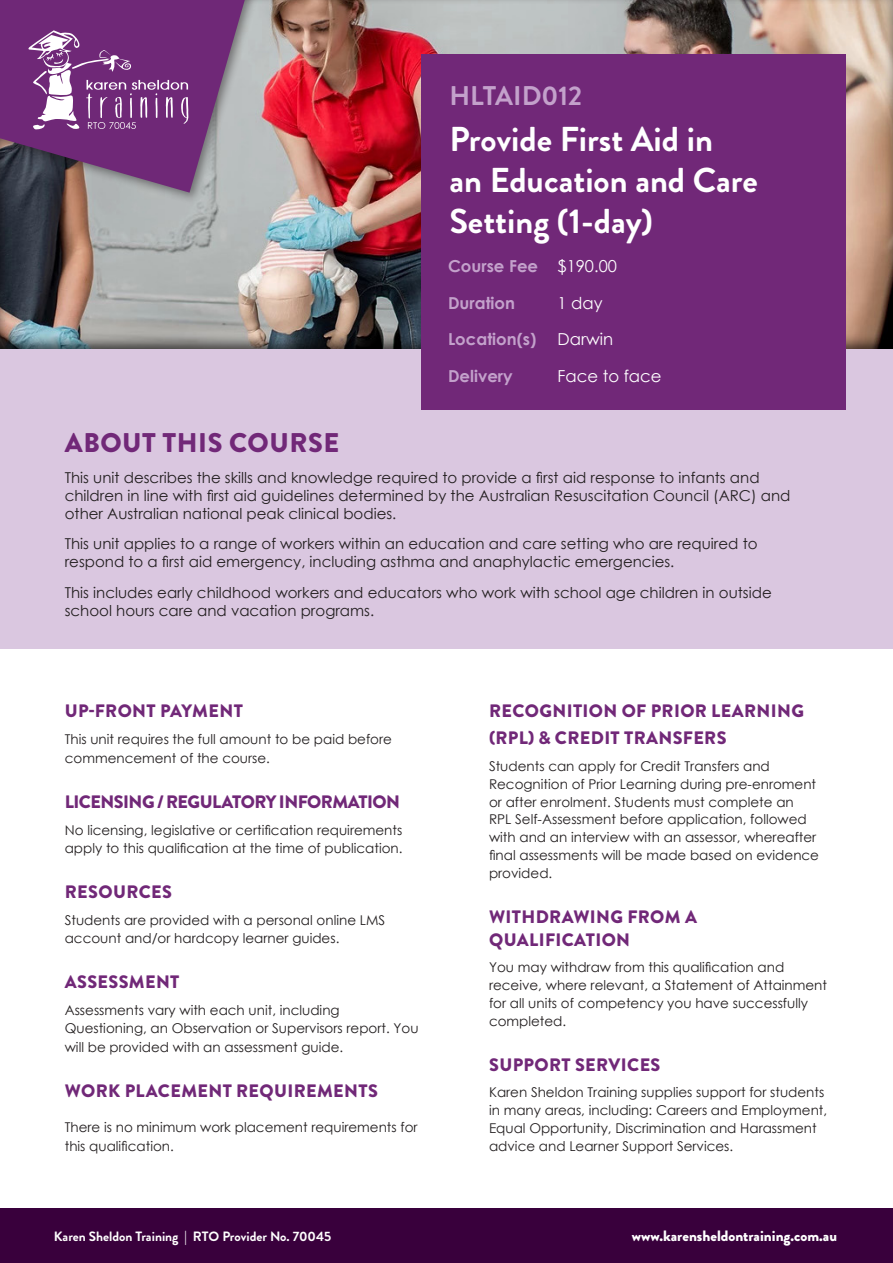
<style>
.page{position:relative;width:893px;height:1263px;background:#fff}
.page>*{position:absolute;margin:0;border:0;box-sizing:border-box;transform-origin:0 0}
.Heading_1{font:700 34.5px/41.4px "Brandon Grotesque";color:#fff}
.Heading_2{font:900 27px "Brandon Grotesque";letter-spacing:.02em;color:#712878}
.t1{font:700 27px "Brandon Grotesque";color:#c3a1cb}
.Terms_Heading{font:900 18px/26.8px "Brandon Grotesque";letter-spacing:.02em;color:#712878}
.Terms_Heading-2{font:900 18px "Brandon Grotesque";letter-spacing:-.03em;color:#712878}
.Terms_Body{font:700 16.5px "Century Gothic";color:#c3a1cb}
.Terms_Body-2{font:16.5px "Century Gothic";color:#fff}
._10pt_Body{font:15px/18px "Century Gothic";color:#231f20}
.t2{font:900 15px "Brandon Grotesque";color:#fff}
.Terms_Body-3{font:13.5px/17.9px "Century Gothic";color:#231f20}
.Terms_Heading-3{font:13.5px/18.3px "Century Gothic";color:#231f20}
.t3{font:700 13.5px "Brandon Grotesque";color:#fff}
.s1{font-weight:400;color:#fff}
</style>
<div class="page">
<div style="left:0;top:1209px;width:893px;height:54px;background:#39003c"></div>
<div style="left:0;top:338px;width:893px;height:310px;background:#dac7e0"></div>
<div style="left:0;top:0;width:893px;height:350px;background:#231f20;opacity:.75"></div>
<div style="left:0;top:0;width:293px;height:204px;background:#231f20;opacity:.5"></div>
<svg style="left:0;top:0;width:282px;height:193px;background:#845a85"></svg>
<svg style="left:29px;top:30px;width:159px;height:99px;background:#8a5090"></svg>
<div style="left:421px;top:54px;width:424px;height:355px;background:#712878"></div>
<p class="t1" style="left:449px;top:77px;width:134px">HLTAID012</p>
<p class="Heading_1" style="left:449px;top:118px;width:310px">Provide First Aid in<br>an Education and Care<br>Setting (1-day)</p>
<p class="Terms_Body" style="left:448px;top:253px;width:170px">Course Fee <span class="s1">$190.00</span></p>
<p class="Terms_Body" style="left:448px;top:290px;width:68px">Duration</p>
<p class="Terms_Body-2" style="left:558px;top:291px;width:47px">1 day</p>
<p class="Terms_Body" style="left:448px;top:327px;width:90px">Location(s)</p>
<p class="Terms_Body-2" style="left:558px;top:328px;width:57px">Darwin</p>
<p class="Terms_Body" style="left:448px;top:364px;width:66px">Delivery</p>
<p class="Terms_Body-2" style="left:558px;top:365px;width:106px">Face to face</p>
<p class="Heading_2" style="left:65px;top:423px;width:276px">ABOUT THIS COURSE</p>
<p class="_10pt_Body" style="left:65px;top:468px;width:727px">This unit describes the skills and knowledge required to provide a first aid response to infants and children in line with first aid guidelines determined by the Australian Resuscitation Council (ARC) and other Australian national peak clinical bodies.</p>
<p class="_10pt_Body" style="left:65px;top:535px;width:694px">This unit applies to a range of workers within an education and care setting who are required to respond to a first aid emergency, including asthma and anaphylactic emergencies.</p>
<p class="_10pt_Body" style="left:65px;top:583px;width:708px">This includes early childhood workers and educators who work with school age children in outside school hours care and vacation programs.</p>
<p class="Terms_Heading" style="left:65px;top:698px;width:179px">UP-FRONT PAYMENT</p>
<p class="Terms_Body-3" style="left:65px;top:730px;width:329px;line-height:18.3px">This unit requires the full amount to be paid before commencement of the course.</p>
<p class="Terms_Heading-2" style="left:65px;top:789px;width:337px">LICENSING / REGULATORY INFORMATION</p>
<p class="Terms_Body-3" style="left:65px;top:820px;width:339px;line-height:18.3px">No licensing, legislative or certification requirements apply to this qualification at the time of publication.</p>
<p class="Terms_Heading" style="left:65px;top:878px;width:109px">RESOURCES</p>
<p class="Terms_Body-3" style="left:65px;top:911px;width:322px;line-height:18.3px">Students are provided with a personal online LMS account and/or hardcopy learner guides.</p>
<p class="Terms_Heading" style="left:65px;top:969px;width:116px">ASSESSMENT</p>
<p class="Terms_Body-3" style="left:65px;top:1001px;width:355px;line-height:18.3px">Assessments vary with each unit, including<br>Questioning, an Observation or Supervisors report. You will be provided with an assessment guide.</p>
<p class="Terms_Heading" style="left:65px;top:1077px;width:314px">WORK PLACEMENT REQUIREMENTS</p>
<p class="Terms_Heading-3" style="left:65px;top:1118px;width:354px">There is no minimum work placement requirements for this qualification.</p>
<p class="Terms_Heading" style="left:489px;top:698px;width:316px">RECOGNITION OF PRIOR LEARNING (RPL) &amp; CREDIT TRANSFERS</p>
<p class="Terms_Body-3" style="left:489px;top:757px;width:332px">Students can apply for Credit Transfers and Recognition of Prior Learning during pre-enroment or after enrolment. Students must complete an RPL Self-Assessment before application, followed with and an interview with an assessor, whereafter final assessments will be made based on evidence provided.</p>
<p class="Terms_Heading" style="left:489px;top:905px;width:209px;line-height:23.2px">WITHDRAWING FROM A<br>QUALIFICATION</p>
<p class="Terms_Body-3" style="left:489px;top:958px;width:340px">You may withdraw from this qualification and receive, where relevant, a Statement of Attainment for all units of competency you have successfully completed.</p>
<p class="Terms_Heading" style="left:489px;top:1051px;width:173px">SUPPORT SERVICES</p>
<p class="Terms_Body-3" style="left:489px;top:1083px;width:340px">Karen Sheldon Training supplies support for students in many areas, including: Careers and Employment, Equal Opportunity, Discrimination and Harassment advice and Learner Support Services.</p>
<p class="t3" style="left:54px;top:1227px;width:279px">Karen Sheldon Training | RTO Provider No. 70045</p>
<p class="t2" style="left:632px;top:1225px;width:207px">www.karensheldontraining.com.au</p>
</div>
